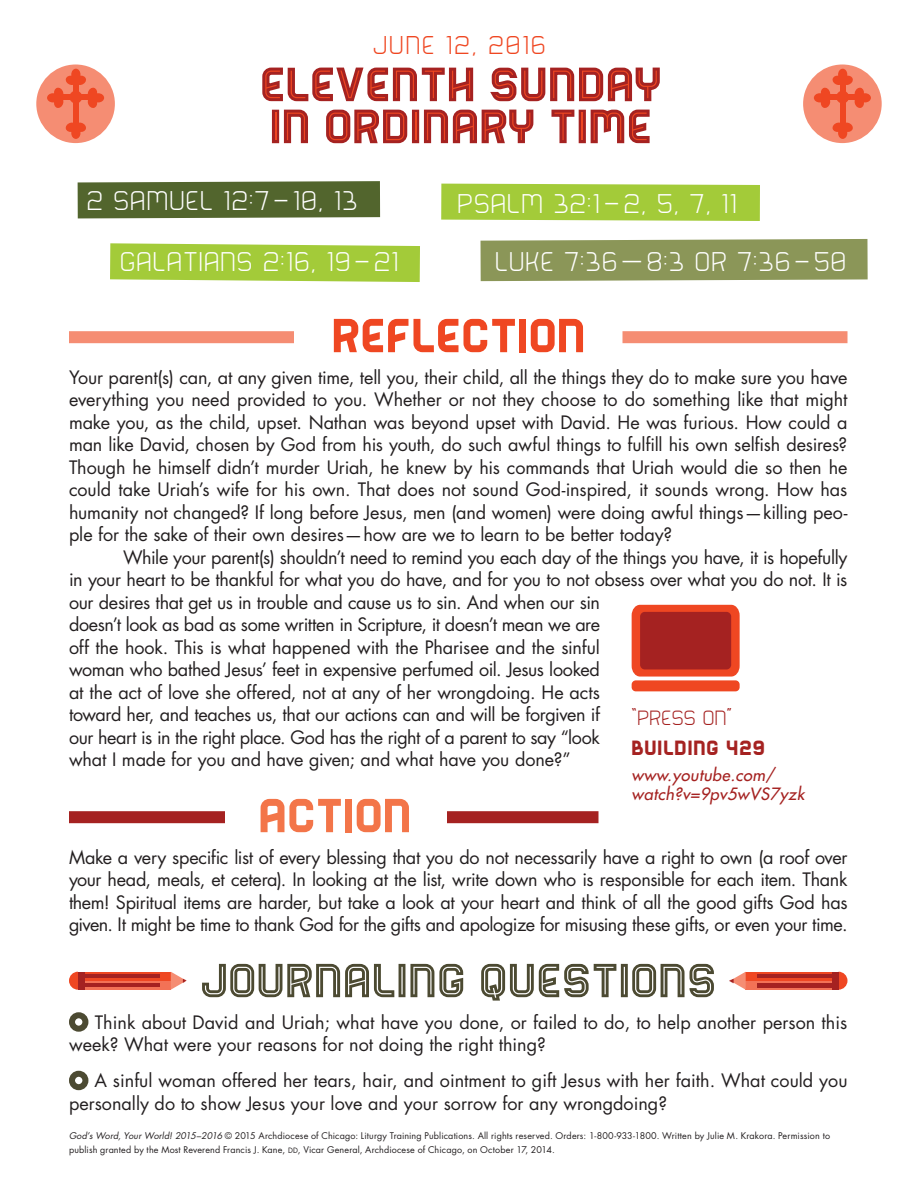
<style>
.page{position:relative;width:918px;height:1188px;background:#fff}
.page>*{position:absolute;margin:0;border:0;box-sizing:border-box;transform-origin:0 0}
.h1_red{font:55.5px/42px "Bender Inline Only";color:#ef4722}
.h2-questions{font:55.5px "Bender Inline";color:#4c4a32}
.h2-reflection-red{font:55.5px "Bender Solid";color:#ef4722}
.H2-action-red-box{font:55.5px "Bender Solid";color:#f37549}
.citation{font:100 31.5px "Bender";letter-spacing:.05em;color:#fff}
.date-red{font:100 30px "Bender";letter-spacing:.075em;color:#ef4722}
.sidebar-source{font:24px "Bender Solid";letter-spacing:.025em;color:#a52221}
.sidbar-h1{font:100 24px "Bender";letter-spacing:.025em;color:#a52221}
.text{font:18px/22.5px "Futura Std";letter-spacing:-.02em;color:#231f20;text-align:justify}
.questions{font:18px/22.5px "Futura Std";color:#231f20}
.sidebar_contributor{font:italic 500 16.5px/19.5px "Futura Std";letter-spacing:.025em;color:#a52221}
.text-copyright{font:9px/13.5px "Futura Std";letter-spacing:.015em;color:#231f20}
.s1{font-style:italic}
.s2{font-family:"Futura Std Book SC800";font-size:7.2px;color:#221e1f}
</style>
<div class="page">
<div style="left:803px;top:64px;width:79px;height:79px;background:#f58d73;border-radius:50%"></div>
<div style="left:838px;top:69px;width:9px;height:11px;background:#ef4722;border-radius:50%"></div>
<div style="left:859px;top:93px;width:12px;height:9px;background:#ef4722;border-radius:50%"></div>
<div style="left:814px;top:93px;width:12px;height:9px;background:#ef4722;border-radius:50%"></div>
<svg style="left:820px;top:75px;width:45px;height:34px"></svg>
<div style="left:838px;top:127px;width:9px;height:12px;background:#ef4722;border-radius:50%"></div>
<svg style="left:832px;top:122px;width:21px;height:11px"></svg>
<div style="left:840px;top:80px;width:5px;height:45px;background:#ef4722"></div>
<div style="left:828px;top:94px;width:29px;height:6px;background:#ef4722"></div>
<div style="left:836px;top:91px;width:13px;height:12px;background:#ef4722;border-radius:50%"></div>
<div style="left:36px;top:64px;width:79px;height:79px;background:#f58d73;border-radius:50%"></div>
<div style="left:71px;top:69px;width:9px;height:11px;background:#ef4722;border-radius:50%"></div>
<div style="left:92px;top:93px;width:12px;height:9px;background:#ef4722;border-radius:50%"></div>
<div style="left:47px;top:93px;width:12px;height:9px;background:#ef4722;border-radius:50%"></div>
<svg style="left:53px;top:75px;width:45px;height:33px"></svg>
<div style="left:71px;top:127px;width:9px;height:12px;background:#ef4722;border-radius:50%"></div>
<svg style="left:65px;top:122px;width:21px;height:11px"></svg>
<div style="left:73px;top:80px;width:6px;height:45px;background:#ef4722"></div>
<div style="left:61px;top:94px;width:30px;height:6px;background:#ef4722"></div>
<div style="left:69px;top:91px;width:13px;height:12px;background:#ef4722;border-radius:50%"></div>
<svg style="left:110px;top:243px;width:310px;height:39px;background:#aacf48"></svg>
<div style="left:481px;top:239px;width:387px;height:42px;background:#8b9658"></div>
<div style="left:441px;top:184px;width:319px;height:37px;background:#a3cb39"></div>
<div style="left:78px;top:181px;width:302px;height:37px;background:#52652d"></div>
<div style="left:69px;top:331px;width:225px;height:12px;background:#f58d73"></div>
<div style="left:622px;top:331px;width:226px;height:12px;background:#f58d73"></div>
<div style="left:69px;top:811px;width:156px;height:12px;background:#a52221"></div>
<div style="left:447px;top:811px;width:151px;height:12px;background:#a52221"></div>
<div style="left:85px;top:972px;width:86px;height:9px;background:#ef4722"></div>
<svg style="left:85px;top:981px;width:86px;height:9px"></svg>
<svg style="left:171px;top:972px;width:15px;height:18px"></svg>
<svg style="left:69px;top:972px;width:9px;height:18px"></svg>
<div style="left:78px;top:972px;width:7px;height:18px;background:#a52221"></div>
<hr style="left:83px;top:984px;width:77px;height:3px;background:#a52221">
<hr style="left:83px;top:974px;width:77px;height:4px;background:#a52221">
<div style="left:746px;top:972px;width:86px;height:9px;background:#ef4722"></div>
<svg style="left:746px;top:981px;width:86px;height:9px"></svg>
<svg style="left:729px;top:972px;width:17px;height:18px"></svg>
<svg style="left:838px;top:972px;width:10px;height:18px"></svg>
<div style="left:832px;top:972px;width:6px;height:18px;background:#a52221"></div>
<hr style="left:757px;top:984px;width:77px;height:4px;background:#a52221">
<hr style="left:757px;top:974px;width:77px;height:4px;background:#a52221">
<div style="left:69px;top:1012px;width:19px;height:20px;border:6px solid #4c4a32;border-radius:50%"></div>
<div style="left:69px;top:1071px;width:19px;height:19px;border:6px solid #4c4a32;border-radius:50%"></div>
<svg style="left:262px;top:67px;width:398px;height:77px"></svg>
<svg style="left:632px;top:605px;width:108px;height:72px;background:#ed502e"></svg>
<div style="left:640px;top:612px;width:91px;height:57px;background:#a52221;border-radius:5px"></div>
<div style="left:632px;top:680px;width:108px;height:11px;background:#ef4722;border-radius:4px"></div>
<p class="date-red" style="left:373px;top:30px;width:174px">JUNE 12, 2016</p>
<p class="h1_red" style="left:260px;top:61px;width:403px">Eleventh Sunday in Ordinary Time</p>
<p class="citation" style="left:87px;top:184px;width:272px">2 SAMUEL 12:7–10, 13</p>
<p class="citation" style="left:458px;top:187px;width:281px">PSALM 32:1–2, 5, 7, 11</p>
<p class="citation" style="left:120px;top:245px;width:280px">GALATIANS 2:16, 19–21</p>
<p class="citation" style="left:495px;top:246px;width:352px">LUKE 7:36—8:3 OR 7:36–50</p>
<p class="h2-reflection-red" style="left:331px;top:307px;width:256px">REFLECTION</p>
<p class="text" style="left:69px;top:366px;width:780px">Your parent(s) can, at any given time, tell you, their child, all the things they do to make sure you have everything you need provided to you. Whether or not they choose to do something like that might make you, as the child, upset. Nathan was beyond upset with David. He was furious. How could a man like David, chosen by God from his youth, do such awful things to fulfill his own selfish desires?<br>Though he himself didn’t murder Uriah, he knew by his commands that Uriah would die so then he could take Uriah’s wife for his own. That does not sound God-inspired, it sounds wrong. How has humanity not changed? If long before Jesus, men (and women) were doing awful things—killing peo&shy;ple for the sake of their own desires—how are we to learn to be better today?</p>
<p class="text" style="left:69px;top:546px;width:780px;text-align:left;text-indent:54px">While your parent(s) shouldn’t need to remind you each day of the things you have, it is hopefully in your heart to be thankful for what you do have, and for you to not obsess over what you do not. It is our desires that get us in trouble and cause us to sin. And when our sin<br>doesn’t look as bad as some written in Scripture, it doesn’t mean we are<br>off the hook. This is what happened with the Pharisee and the sinful<br>woman who bathed Jesus’ feet in expensive perfumed oil. Jesus looked<br>at the act of love she offered, not at any of her wrongdoing. He acts<br>toward her, and teaches us, that our actions can and will be forgiven if<br>our heart is in the right place. God has the right of a parent to say “look<br>what I made for you and have given; and what have you done?”</p>
<p class="H2-action-red-box" style="left:258px;top:787px;width:155px">ACTION</p>
<p class="text" style="left:69px;top:846px;width:780px">Make a very specific list of every blessing that you do not necessarily have a right to own (a roof over your head, meals, et cetera). In looking at the list, write down who is responsible for each item. Thank them! Spiritual items are harder, but take a look at your heart and think of all the good gifts God has given. It might be time to thank God for the gifts and apologize for misusing these gifts, or even your time.</p>
<p class="h2-questions" style="left:199px;top:952px;width:518px">JOURNALING QUESTIONS</p>
<p class="questions" style="left:69px;top:1011px;width:780px;text-indent:26px">Think about David and Uriah; what have you done, or failed to do, to help another person this week? What were your reasons for not doing the right thing?</p>
<p class="questions" style="left:69px;top:1070px;width:780px;text-indent:25px">A sinful woman offered her tears, hair, and ointment to gift Jesus with her faith. What could you personally do to show Jesus your love and your sorrow for any wrongdoing?</p>
<p class="text-copyright" style="left:69px;top:1129px;width:763px"><span class="s1">God’s Word, Your World! 2015–2016</span> © 2015 Archdiocese of Chicago: Liturgy Training Publications. All rights reserved. Orders: 1-800-933-1800. Written by Julie M. Krakora. Permission to publish granted by the Most Reverend Francis J. Kane, <span class="s2">dd</span>, Vicar General, Archdiocese of Chicago, on October 17, 2014.</p>
<p class="sidbar-h1" style="left:632px;top:706px;width:102px">“PRESS ON”</p>
<p class="sidebar-source" style="left:632px;top:736px;width:135px">BUILDING 429</p>
<p class="sidebar_contributor" style="left:632px;top:765px;width:174px">www.youtube.com/ watch?v=9pv5wVS7yzk</p>
</div>
